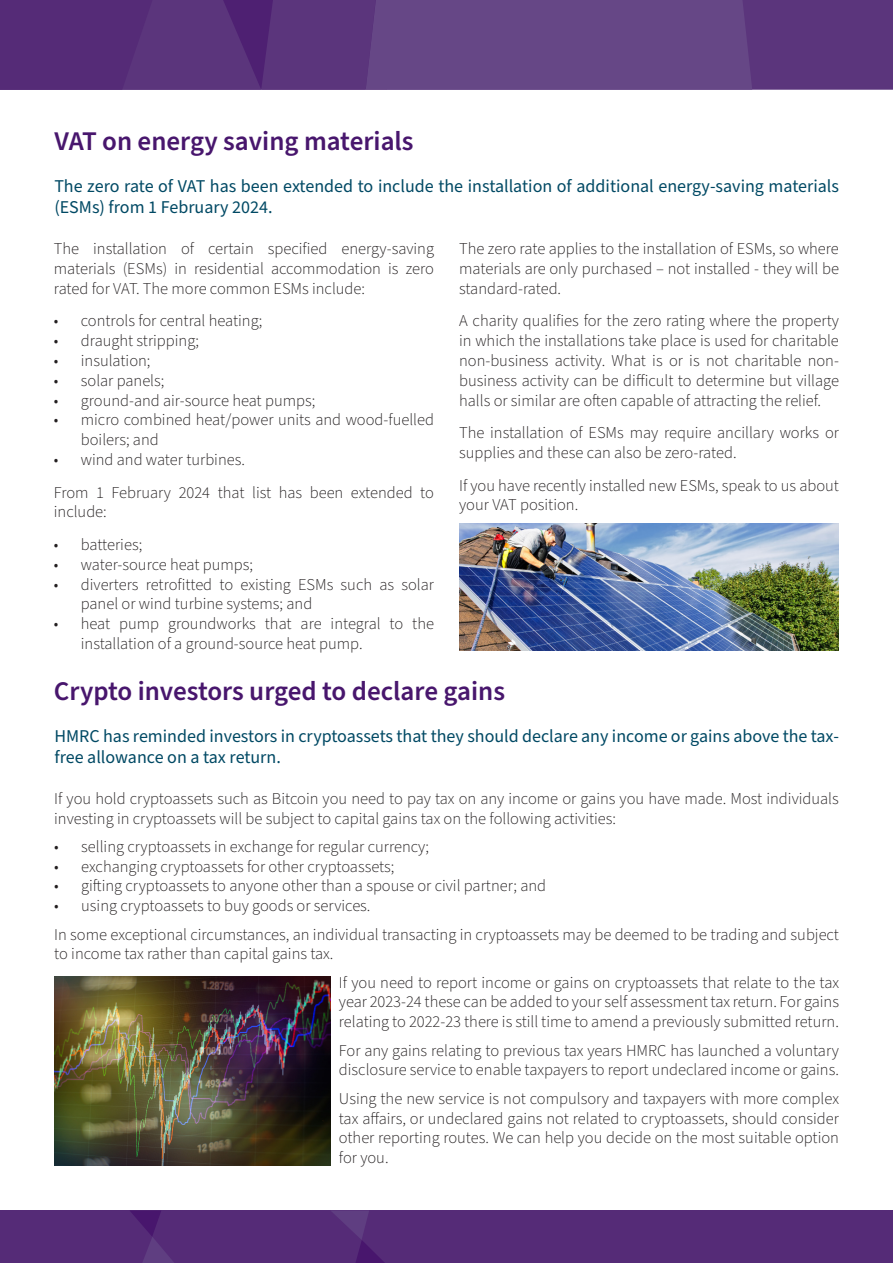
<style>
.page{position:relative;width:893px;height:1263px;background:#fff}
.page>*{position:absolute;margin:0;border:0;box-sizing:border-box;transform-origin:0 0}
.t1{font:600 27px "Source Sans Pro";color:#48166d}
.t2{font:18px/21.6px "Source Sans Pro";color:#004964}
.t3{font:300 16.5px/19.8px "Source Sans Pro";color:#231f20}
</style>
<div class="page">
<div style="left:0;top:1210px;width:893px;height:53px;background:#552b77"></div>
<svg style="left:130px;top:1210px;width:44px;height:53px"></svg>
<svg style="left:332px;top:1211px;width:53px;height:52px"></svg>
<div style="left:387px;top:0;width:506px;height:90px;background:#5b357c"></div>
<svg style="left:0;top:0;width:752px;height:90px;background:#5e3b7f"></svg>
<img style="left:459px;top:523px;width:380px;height:128px">
<img style="left:54px;top:976px;width:276px;height:189px">
<p class="t1" style="left:55px;top:123px;width:360px">VAT on energy saving materials</p>
<p class="t2" style="left:54px;top:175px;width:786px">The zero rate of VAT has been extended to include the installation of additional energy-saving materials (ESMs) from 1 February 2024.</p>
<p class="t3" style="left:459px;top:239px;width:381px;text-align:justify">The zero rate applies to the installation of ESMs, so where materials are only purchased – not installed - they will be standard-rated.</p>
<p class="t3" style="left:459px;top:312px;width:381px;text-align:justify">A charity qualifies for the zero rating where the property in which the installations take place is used for charitable non-business activity. What is or is not charitable non&shy;business activity can be difficult to determine but village halls or similar are often capable of attracting the relief.</p>
<p class="t3" style="left:459px;top:423px;width:381px">The installation of ESMs may require ancillary works or supplies and these can also be zero-rated.</p>
<p class="t3" style="left:459px;top:476px;width:381px">If you have recently installed new ESMs, speak to us about your VAT position.</p>
<p class="t3" style="left:54px;top:239px;width:382px;text-align:justify">The installation of certain specified energy-saving materials (ESMs) in residential accommodation is zero rated for VAT. The more common ESMs include:</p>
<p class="t3" style="left:54px;top:312px;width:210px">• controls for central heating;</p>
<p class="t3" style="left:54px;top:331px;width:147px">• draught stripping;</p>
<p class="t3" style="left:54px;top:351px;width:98px">• insulation;</p>
<p class="t3" style="left:54px;top:371px;width:112px">• solar panels;</p>
<p class="t3" style="left:54px;top:391px;width:263px">• ground-and air-source heat pumps;</p>
<p class="t3" style="left:81px;top:411px;width:355px;text-indent:-27px">• micro combined heat/power units and wood-fuelled boilers; and</p>
<p class="t3" style="left:54px;top:450px;width:193px">• wind and water turbines.</p>
<p class="t3" style="left:54px;top:483px;width:382px">From 1 February 2024 that list has been extended to include:</p>
<p class="t3" style="left:54px;top:535px;width:90px">• batteries;</p>
<p class="t3" style="left:54px;top:555px;width:201px">• water-source heat pumps;</p>
<p class="t3" style="left:81px;top:575px;width:355px;text-indent:-27px">• diverters retrofitted to existing ESMs such as solar panel or wind turbine systems; and</p>
<p class="t3" style="left:81px;top:614px;width:355px;text-indent:-27px">• heat pump groundworks that are integral to the installation of a ground-source heat pump.</p>
<p class="t1" style="left:54px;top:673px;width:453px">Crypto investors urged to declare gains</p>
<p class="t2" style="left:55px;top:725px;width:786px">HMRC has reminded investors in cryptoassets that they should declare any income or gains above the tax&shy;free allowance on a tax return.</p>
<p class="t3" style="left:54px;top:789px;width:786px">If you hold cryptoassets such as Bitcoin you need to pay tax on any income or gains you have made. Most individuals investing in cryptoassets will be subject to capital gains tax on the following activities:</p>
<p class="t3" style="left:54px;top:837px;width:376px">• selling cryptoassets in exchange for regular currency;</p>
<p class="t3" style="left:54px;top:857px;width:342px">• exchanging cryptoassets for other cryptoassets;</p>
<p class="t3" style="left:54px;top:876px;width:493px">• gifting cryptoassets to anyone other than a spouse or civil partner; and</p>
<p class="t3" style="left:54px;top:896px;width:318px">• using cryptoassets to buy goods or services.</p>
<p class="t3" style="left:54px;top:925px;width:786px">In some exceptional circumstances, an individual transacting in cryptoassets may be deemed to be trading and subject to income tax rather than capital gains tax.</p>
<p class="t3" style="left:339px;top:973px;width:502px;text-align:justify">If you need to report income or gains on cryptoassets that relate to the tax year 2023-24 these can be added to your self assessment tax return. For gains relating to 2022-23 there is still time to amend a previously submitted return.</p>
<p class="t3" style="left:339px;top:1041px;width:502px">For any gains relating to previous tax years HMRC has launched a voluntary disclosure service to enable taxpayers to report undeclared income or gains.</p>
<p class="t3" style="left:339px;top:1089px;width:502px;text-align:justify">Using the new service is not compulsory and taxpayers with more complex tax affairs, or undeclared gains not related to cryptoassets, should consider other reporting routes. We can help you decide on the most suitable option for you.</p>
</div>
